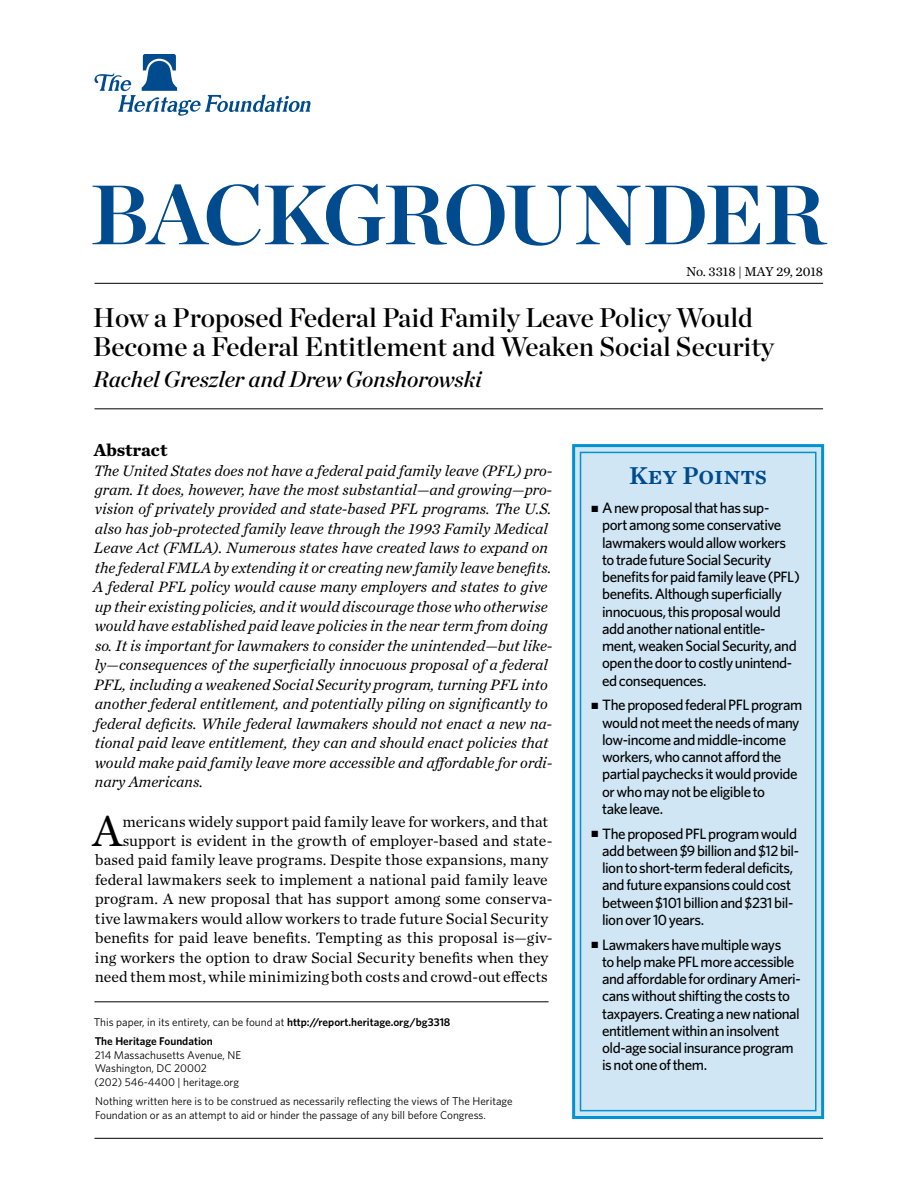
<style>
.page{position:relative;width:918px;height:1188px;background:#fff}
.page>*{position:absolute;margin:0;border:0;box-sizing:border-box;transform-origin:0 0}
.t1{font:84px "Chronicle Display Bold SC800";letter-spacing:-.025em;color:#004b8d}
.t2{font:45.45px "Chronicle Text G1";color:#000}
.t3{font:27px/28.5px "Chronicle Display Semi";color:#000}
.t4{font:25.5px "Chronicle Text G1 Semi";color:#004b8d}
.t5{font:italic 22.5px "Chronicle Display Semi";color:#000}
.t6{font:700 18px "Chronicle Text G1";color:#000}
.t7{font:italic 15.75px/19.5px "Chronicle Text G1";color:#000}
.t8{font:15.75px/19.5px "Chronicle Text G1";color:#000;text-align:right}
.t9{font:500 15px/17.2px "Whitney";letter-spacing:-.035em;color:#000}
.t10{font:13.5px "Chronicle Text G1";color:#000}
.t11{font:11.25px/13.5px "Whitney";color:#000}
.t12{font:600 11.25px/19.5px "Whitney";color:#000}
.s1{font-weight:400}
</style>
<div class="page">
<svg style="left:94px;top:54px;width:217px;height:62px"></svg>
<div style="left:572px;top:444px;width:252px;height:675px;background:#d0e6f4;border:3px solid #0093d0"></div>
<div style="left:580px;top:452px;width:237px;height:659px;border:2px solid #0093d0"></div>
<hr style="left:94px;top:1138px;width:729px;height:1px;background:#000">
<hr style="left:94px;top:283px;width:729px;height:1px;background:#000">
<hr style="left:94px;top:409px;width:729px;height:1px;background:#000">
<hr style="left:94px;top:1002px;width:455px;height:1px;background:#000">
<h1 class="t1" style="left:90px;top:147px;width:737px">BACKGROUNDER</h1>
<p class="t10" style="left:686px;top:262px;width:138px">No. 3318 | May 29, 2018</p>
<h3 class="t3" style="left:93px;top:301px;width:683px">How a Proposed Federal Paid Family Leave Policy Would<br>Become a Federal Entitlement and Weaken Social Security</h3>
<h3 class="t5" style="left:93px;top:361px;width:390px">Rachel Greszler and Drew Gonshorowski</h3>
<p class="t6" style="left:94px;top:435px;width:75px">Abstract</p>
<p class="t7" style="left:93px;top:460px;width:461px">The United States does not have a federal paid family leave (PFL) pro&shy;gram. It does, however, have the most substantial—and growing—pro&shy;vision of privately provided and state-based PFL programs. The U.S. also has job-protected family leave through the 1993 Family Medical Leave Act (FMLA). Numerous states have created laws to expand on the federal FMLA by extending it or creating new family leave benefits.<br>A federal PFL policy would cause many employers and states to give up their existing policies, and it would discourage those who otherwise would have established paid leave policies in the near term from doing so. It is important for lawmakers to consider the unintended—but like&shy;ly—consequences of the superficially innocuous proposal of a federal PFL, including a weakened Social Security program, turning PFL into another federal entitlement, and potentially piling on significantly to federal deficits. While federal lawmakers should not enact a new na&shy;tional paid leave entitlement, they can and should enact policies that would make paid family leave more accessible and affordable for ordi&shy;nary Americans.</p>
<h2 class="t2" style="left:92px;top:797px;width:31px">A</h2>
<p class="t8" style="left:95px;top:811px;width:459px">mericans widely support paid family leave for workers, and that support is evident in the growth of employer-based and state&shy;based paid family leave programs. Despite those expansions, many federal lawmakers seek to implement a national paid family leave program. A new proposal that has support among some conserva&shy;tive lawmakers would allow workers to trade future Social Security benefits for paid leave benefits. Tempting as this proposal is—giv&shy;ing workers the option to draw Social Security benefits when they need them most, while minimizing both costs and crowd-out effects</p>
<p class="t12" style="left:94px;top:1012px;width:358px"><span class="s1">This paper, in its entirety, can be found at</span> http://report.heritage.org/bg3318<br>The Heritage Foundation</p>
<p class="t11" style="left:94px;top:1048px;width:148px">214 Massachusetts Avenue, NE<br>Washington, DC 20002<br>(202) 546-4400 | heritage.org</p>
<p class="t11" style="left:95px;top:1095px;width:419px">Nothing written here is to be construed as necessarily reflecting the views of The Heritage<br>Foundation or as an attempt to aid or hinder the passage of any bill before Congress.</p>
<h3 class="t4" style="left:629px;top:455px;width:139px">Key Points</h3>
<p class="t9" style="left:602px;top:499px;width:199px;text-indent:-11px">■ A new proposal that has sup-<br>port among some conservative lawmakers would allow workers to trade future Social Security benefits for paid family leave (PFL) benefits. Although superficially innocuous, this proposal would add another national entitle&shy;ment, weaken Social Security, and open the door to costly unintend&shy;ed consequences.</p>
<p class="t9" style="left:602px;top:696px;width:202px;text-indent:-11px">■ The proposed federal PFL program would not meet the needs of many low-income and middle-income workers, who cannot afford the partial paychecks it would provide or who may not be eligible to<br>take leave.</p>
<p class="t9" style="left:602px;top:824px;width:199px;text-indent:-11px">■ The proposed PFL program would add between $9 billion and $12 bil&shy;lion to short-term federal deficits, and future expansions could cost between $101 billion and $231 bil&shy;lion over 10 years.</p>
<p class="t9" style="left:602px;top:935px;width:200px;text-indent:-11px">■ Lawmakers have multiple ways<br>to help make PFL more accessible and affordable for ordinary Ameri&shy;cans without shifting the costs to taxpayers. Creating a new national entitlement within an insolvent old-age social insurance program is not one of them.</p>
</div>
